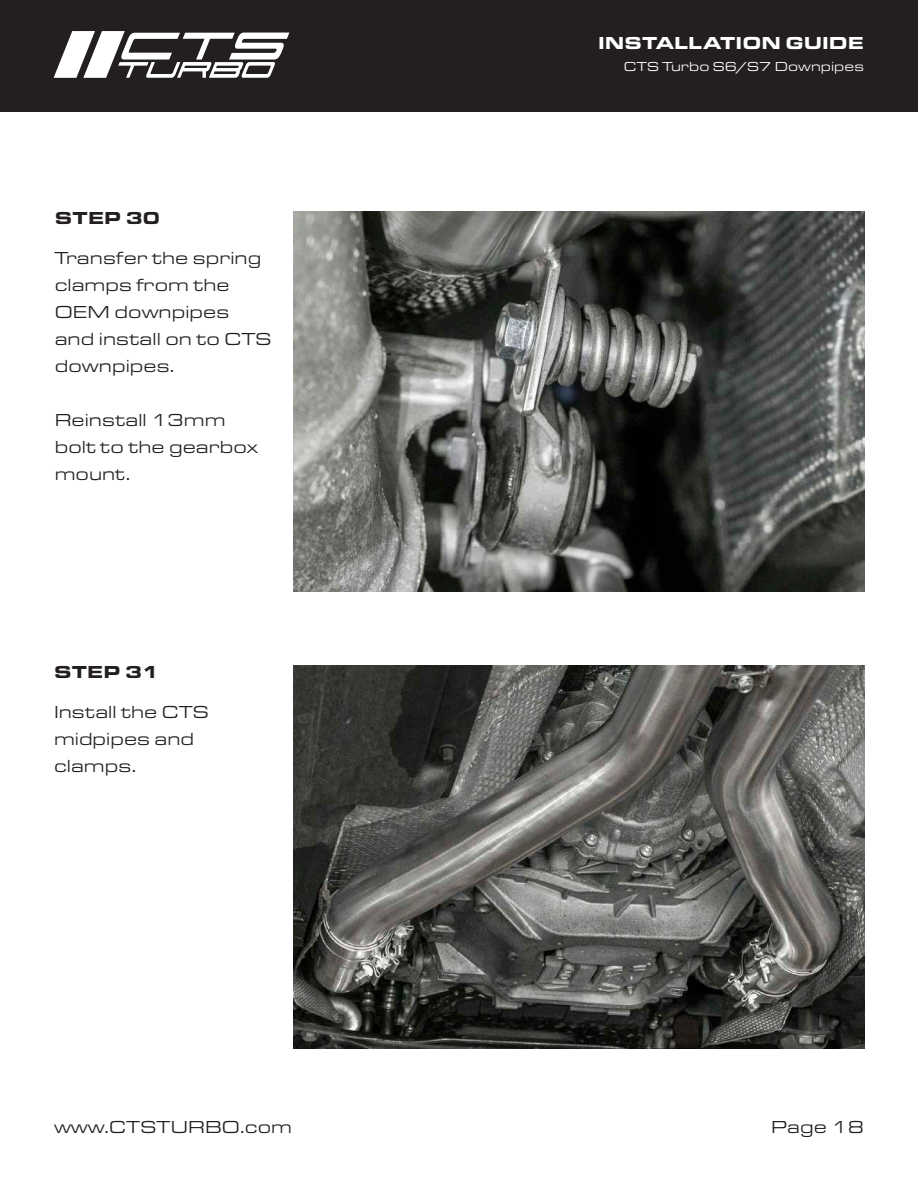
<style>
.page{position:relative;width:918px;height:1188px;background:#fff}
.page>*{position:absolute;margin:0;border:0;box-sizing:border-box;transform-origin:0 0}
.t1{font:18px/27px "Eurostile Ext";color:#231f20}
.t2{font:900 18px "Eurostile Ext";color:#fff}
.t3{font:900 18px "Eurostile Ext";letter-spacing:.005em;color:#231f20}
.t4{font:13.5px "Eurostile Ext";color:#fff}
</style>
<div class="page">
<div style="left:0;top:0;width:918px;height:112px;background:#231f20"></div>
<svg style="left:54px;top:31px;width:235px;height:47px"></svg>
<img style="left:294px;top:212px;width:570px;height:379px">
<img style="left:294px;top:666px;width:571px;height:382px">
<p class="t2" style="left:598px;top:29px;width:267px">INSTALLATION GUIDE</p>
<p class="t3" style="left:55px;top:204px;width:107px">STEP 30</p>
<p class="t1" style="left:55px;top:244px;width:218px">Transfer the spring clamps from the<br>OEM downpipes and install on to CTS downpipes.</p>
<p class="t1" style="left:55px;top:406px;width:205px">Reinstall 13mm bolt to the gearbox mount.</p>
<p class="t3" style="left:54px;top:658px;width:107px">STEP 31</p>
<p class="t1" style="left:54px;top:697px;width:157px">Install the CTS midpipes and clamps.</p>
<p class="t4" style="left:624px;top:58px;width:242px">CTS Turbo S6/S7 Downpipes</p>
<p class="t1" style="left:54px;top:1113px;width:240px">www.CTSTURBO.com</p>
<p class="t1" style="left:771px;top:1113px;width:94px">Page 18</p>
</div>
